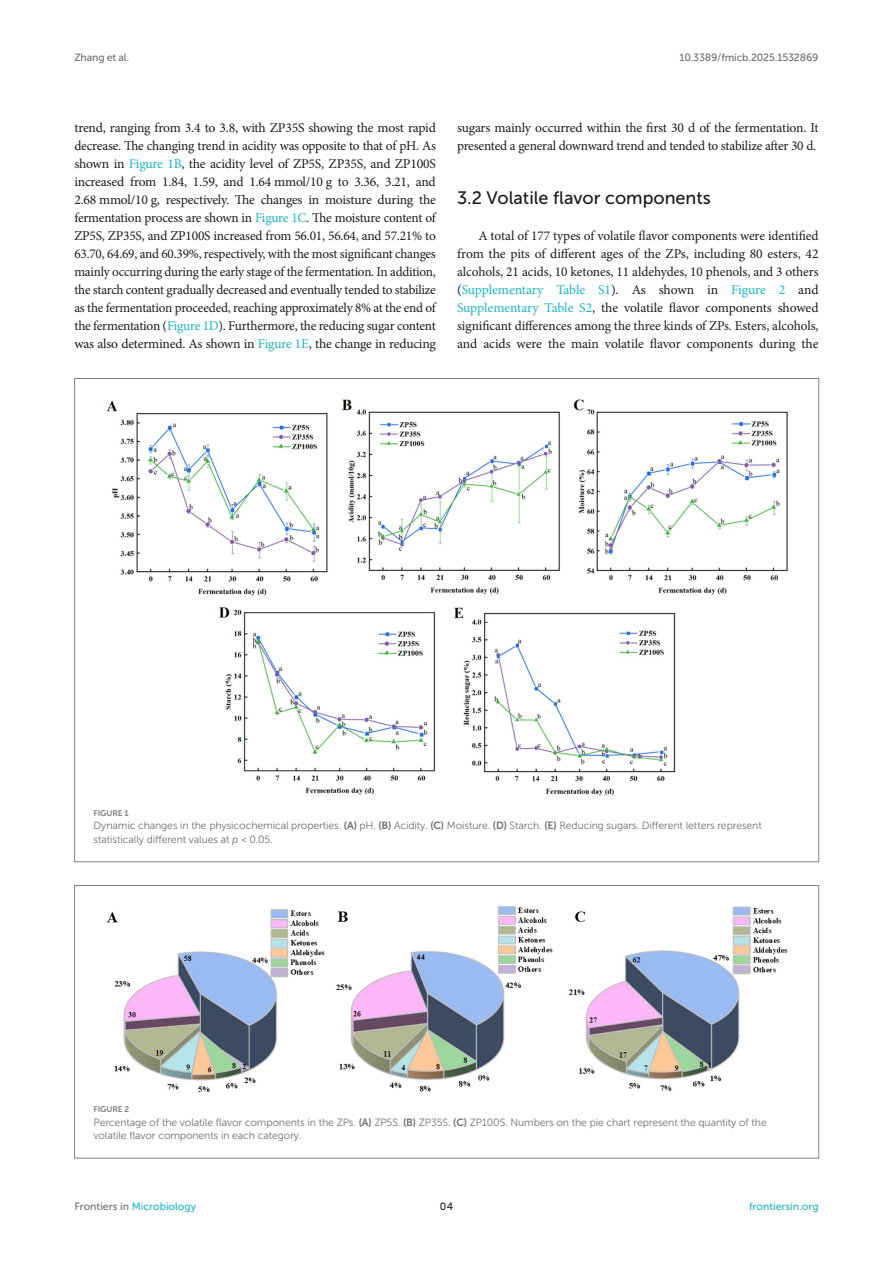
<style>
.page{position:relative;width:893px;height:1263px;background:#fff}
.page>*{position:absolute;margin:0;border:0;box-sizing:border-box;transform-origin:0 0}
.HEAD_2{font:18px "Museo Sans 500";color:#1b1c1b}
.TEXT{font:13.5px/18px "Minion Pro";letter-spacing:-.015em;color:#1b1c1b;text-align:justify}
.FIG_LEG{font:10.5px/13.5px "Museo Sans 300";letter-spacing:-.01em;color:#706f70}
.t1{font:10.5px "Museo Sans 500";color:#1db5c3}
.t2{font:10.5px "Museo Sans 500";letter-spacing:-.015em;color:#706f70}
.t3{font:10.5px "Museo Sans 500";color:#1b1c1b}
.FIG_HD{font:8.25px "Museo Sans 700";letter-spacing:-.01em;color:#7e7f7f}
.s1{color:#1db5c3}
.s2{font-family:"Museo Sans 700"}
.s3{font-style:italic}
.s4{color:#706f70}
</style>
<div class="page">
<img style="left:106px;top:906px;width:682px;height:186px">
<img style="left:106px;top:399px;width:682px;height:397px">
<p class="t2" style="left:74px;top:51px;width:56px">Zhang et al.</p>
<p class="t2" style="left:679px;top:51px;width:141px">10.3389/fmicb.2025.1532869</p>
<p class="TEXT" style="left:74px;top:119px;width:363px">trend, ranging from 3.4 to 3.8, with ZP35S showing the most rapid decrease. The changing trend in acidity was opposite to that of pH. As shown in <span class="s1">Figure 1B</span>, the acidity level of ZP5S, ZP35S, and ZP100S increased from 1.84, 1.59, and 1.64 mmol/10 g to 3.36, 3.21, and 2.68 mmol/10 g, respectively. The changes in moisture during the fermentation process are shown in <span class="s1">Figure 1C</span>. The moisture content of ZP5S, ZP35S, and ZP100S increased from 56.01, 56.64, and 57.21% to 63.70, 64.69, and 60.39%, respectively, with the most significant changes mainly occurring during the early stage of the fermentation. In addition, the starch content gradually decreased and eventually tended to stabilize as the fermentation proceeded, reaching approximately 8% at the end of the fermentation (<span class="s1">Figure 1D</span>). Furthermore, the reducing sugar content was also determined. As shown in <span class="s1">Figure 1E</span>, the change in reducing</p>
<p class="TEXT" style="left:457px;top:119px;width:363px">sugars mainly occurred within the first 30 d of the fermentation. It presented a general downward trend and tended to stabilize after 30 d.</p>
<p class="HEAD_2" style="left:457px;top:188px;width:255px">3.2 Volatile flavor components</p>
<p class="TEXT" style="left:457px;top:227px;width:363px;text-indent:21px">A total of 177 types of volatile flavor components were identified from the pits of different ages of the ZPs, including 80 esters, 42 alcohols, 21 acids, 10 ketones, 11 aldehydes, 10 phenols, and 3 others (<span class="s1">Supplementary Table S1</span>). As shown in <span class="s1">Figure 2</span> and <span class="s1">Supplementary Table S2</span>, the volatile flavor components showed significant differences among the three kinds of ZPs. Esters, alcohols, and acids were the main volatile flavor components during the</p>
<p class="FIG_HD" style="left:94px;top:808px;width:37px">FIGURE 1</p>
<p class="FIG_LEG" style="left:94px;top:819px;width:670px">Dynamic changes in the physicochemical properties. <span class="s2">(A)</span> pH. <span class="s2">(B)</span> Acidity. <span class="s2">(C)</span> Moisture. <span class="s2">(D)</span> Starch. <span class="s2">(E)</span> Reducing sugars. Different letters represent statistically different values at <span class="s3">p</span> &lt; 0.05.</p>
<p class="FIG_HD" style="left:94px;top:1105px;width:37px">FIGURE 2</p>
<p class="FIG_LEG" style="left:94px;top:1115px;width:675px">Percentage of the volatile flavor components in the ZPs. <span class="s2">(A)</span> ZP5S. <span class="s2">(B)</span> ZP35S. <span class="s2">(C)</span> ZP100S. Numbers on the pie chart represent the quantity of the volatile flavor components in each category.</p>
<p class="t1" style="left:74px;top:1200px;width:123px"><span class="s4">Frontiers in</span> Microbiology</p>
<p class="t3" style="left:440px;top:1200px;width:15px">04</p>
<p class="t1" style="left:749px;top:1200px;width:71px">frontiersin.org</p>
</div>
